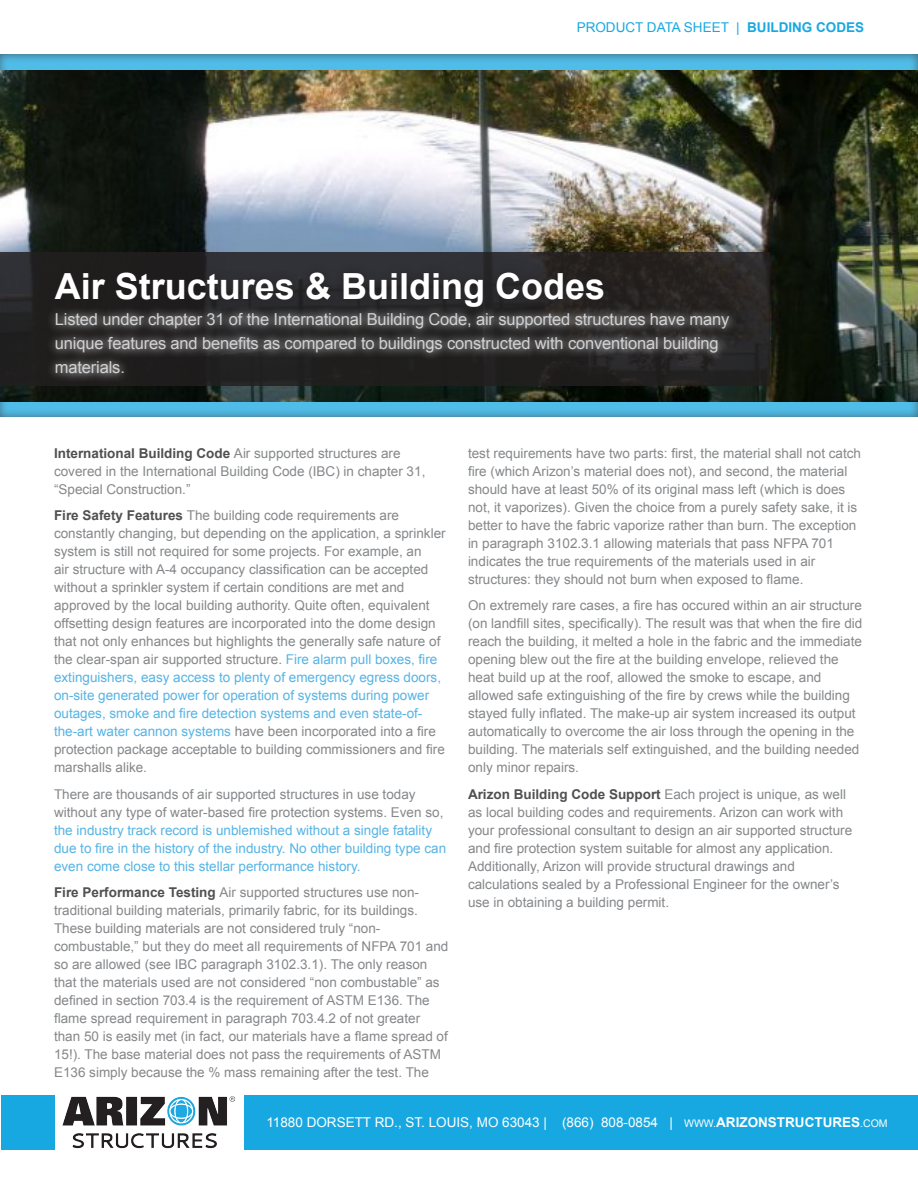
<style>
.page{position:relative;width:918px;height:1188px;background:#fff}
.page>*{position:absolute;margin:0;border:0;box-sizing:border-box;transform-origin:0 0}
.t1{font:700 36px "Arial";color:#fff}
.t2{font:16.5px/24px "Arial";letter-spacing:-.01em;color:#d1d2d4}
.t3{font:13.5px/18px "Arial";color:#85878a}
.t4{font:13.5px/18px "Arial";color:#56b4e5}
.t5{font:13.5px "Arial";color:#fff}
.t6{font:13.5px "Arial";color:#18a8e1}
.s1{font-weight:700}
.s2{font-weight:700;color:#505052}
.s3{color:#56b4e5}
.s4{color:#85878a}
.s5{font-size:10.5px}
</style>
<div class="page">
<img style="left:62px;top:1096px;width:173px;height:53px">
<div style="left:244px;top:1095px;width:674px;height:54px;background:#18a8e1"></div>
<div style="left:1px;top:1095px;width:54px;height:54px;background:#18a8e1"></div>
<div style="left:0;top:54px;width:918px;height:364px;background:#231f20;opacity:.83"></div>
<img style="left:0;top:71px;width:918px;height:330px">
<svg style="left:0;top:252px;width:770px;height:134px;background:#262525"></svg>
<div style="left:45px;top:262px;width:566px;height:53px;background:#231f20;opacity:.78"></div>
<div style="left:46px;top:304px;width:691px;height:78px;background:#fff;opacity:.88"></div>
<p class="t6" style="left:577px;top:19px;width:289px">PRODUCT DATA SHEET | <span class="s1">BUILDING CODES</span></p>
<p class="t1" style="left:55px;top:262px;width:552px">Air Structures &amp; Building Codes</p>
<p class="t2" style="left:55px;top:308px;width:676px">Listed under chapter 31 of the International Building Code, air supported structures have many unique features and benefits as compared to buildings constructed with conventional building materials.</p>
<p class="t3" style="left:54px;top:444px;width:373px"><span class="s2">International Building Code</span> Air supported structures are covered in the International Building Code (IBC) in chapter 31, “Special Construction.”</p>
<p class="t3" style="left:54px;top:507px;width:393px"><span class="s2">Fire Safety Features</span> The building code requirements are constantly changing, but depending on the application, a sprinkler system is still not required for some projects. For example, an<br>air structure with A-4 occupancy classification can be accepted without a sprinkler system if certain conditions are met and approved by the local building authority. Quite often, equivalent offsetting design features are incorporated into the dome design that not only enhances but highlights the generally safe nature of the clear-span air supported structure. <span class="s3">Fire alarm pull boxes, fire extinguishers, easy access to plenty of emergency egress doors, on-site generated power for operation of systems during power outages, smoke and fire detection systems and even state-of&shy;the-art water cannon systems</span> have been incorporated into a fire protection package acceptable to building commissioners and fire marshalls alike.</p>
<p class="t4" style="left:54px;top:785px;width:394px"><span class="s4">There are thousands of air supported structures in use today without any type of water-based fire protection systems. Even so, </span>the industry track record is unblemished without a single fatality due to fire in the history of the industry. No other building type can even come close to this stellar performance history.</p>
<p class="t3" style="left:54px;top:884px;width:396px"><span class="s2">Fire Performance Testing</span> Air supported structures use non&shy;traditional building materials, primarily fabric, for its buildings.<br>These building materials are not considered truly “non&shy;combustable,” but they do meet all requirements of NFPA 701 and so are allowed (see IBC paragraph 3102.3.1). The only reason that the materials used are not considered “non combustable” as defined in section 703.4 is the requirement of ASTM E136. The flame spread requirement in paragraph 703.4.2 of not greater than 50 is easily met (in fact, our materials have a flame spread of 15!). The base material does not pass the requirements of ASTM E136 simply because the % mass remaining after the test. The</p>
<p class="t3" style="left:468px;top:444px;width:395px">test requirements have two parts: first, the material shall not catch fire (which Arizon’s material does not), and second, the material should have at least 50% of its original mass left (which is does not, it vaporizes). Given the choice from a purely safety sake, it is better to have the fabric vaporize rather than burn. The exception in paragraph 3102.3.1 allowing materials that pass NFPA 701 indicates the true requirements of the materials used in air structures: they should not burn when exposed to flame.</p>
<p class="t3" style="left:468px;top:597px;width:396px">On extremely rare cases, a fire has occured within an air structure (on landfill sites, specifically). The result was that when the fire did reach the building, it melted a hole in the fabric and the immediate opening blew out the fire at the building envelope, relieved the heat build up at the roof, allowed the smoke to escape, and allowed safe extinguishing of the fire by crews while the building stayed fully inflated. The make-up air system increased its output automatically to overcome the air loss through the opening in the building. The materials self extinguished, and the building needed only minor repairs.</p>
<p class="t3" style="left:468px;top:785px;width:386px"><span class="s2">Arizon Building Code Support</span> Each project is unique, as well as local building codes and requirements. Arizon can work with your professional consultant to design an air supported structure and fire protection system suitable for almost any application.<br>Additionally, Arizon will provide structural drawings and calculations sealed by a Professional Engineer for the owner’s use in obtaining a building permit.</p>
<p class="t5" style="left:266px;top:1114px;width:623px">11880 DORSETT RD., ST. LOUIS, MO 63043 | (866) 808-0854 | <span class="s5">WWW.</span><span class="s1">ARIZONSTRUCTURES</span><span class="s5">.COM</span></p>
</div>
